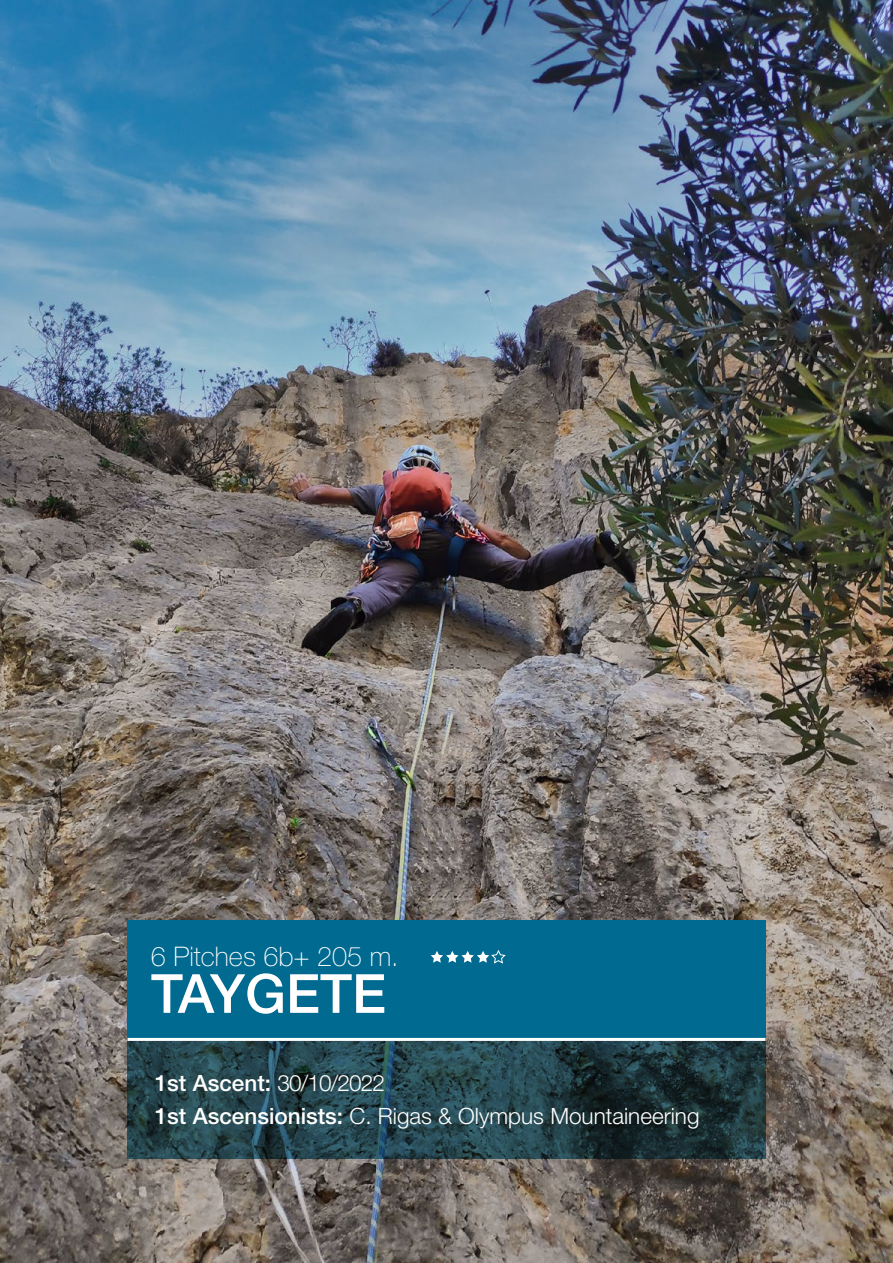
<style>
.page{position:relative;width:893px;height:1263px;background:#fff}
.page>*{position:absolute;margin:0;border:0;box-sizing:border-box;transform-origin:0 0}
.t1{font:500 54px "Helvetica Neue LT Std";color:#fff}
.t2{font:100 27px "Helvetica Neue LT Std";color:#fff}
.t3{font:300 22.5px "Helvetica Neue LT Std";color:#fff}
.t4{font:500 22.5px "Helvetica Neue LT Std";color:#fff}
.s1{font-weight:300}
.s2{font-weight:500}
</style>
<div class="page">
<img style="left:0;top:0;width:893px;height:1263px">
<div style="left:127px;top:920px;width:638px;height:119px;background:#006a90"></div>
<svg style="left:127px;top:1041px;width:638px;height:118px;background:#234047"></svg>
<svg style="left:431px;top:950px;width:74px;height:13px"></svg>
<hr style="left:127px;top:1038px;width:638px;height:3px;background:#fff">
<p class="t2" style="left:151px;top:941px;width:249px">6 Pitches 6b+ 205 m.</p>
<h1 class="t1" style="left:151px;top:961px;width:237px">TAYGETE</h1>
<p class="t4" style="left:155px;top:1069px;width:232px">1st Ascent: <span class="s1">30/10/2022</span></p>
<p class="t3" style="left:155px;top:1102px;width:546px"><span class="s2">1st Ascensionists:</span> C. Rigas &amp; Olympus Mountaineering</p>
</div>
